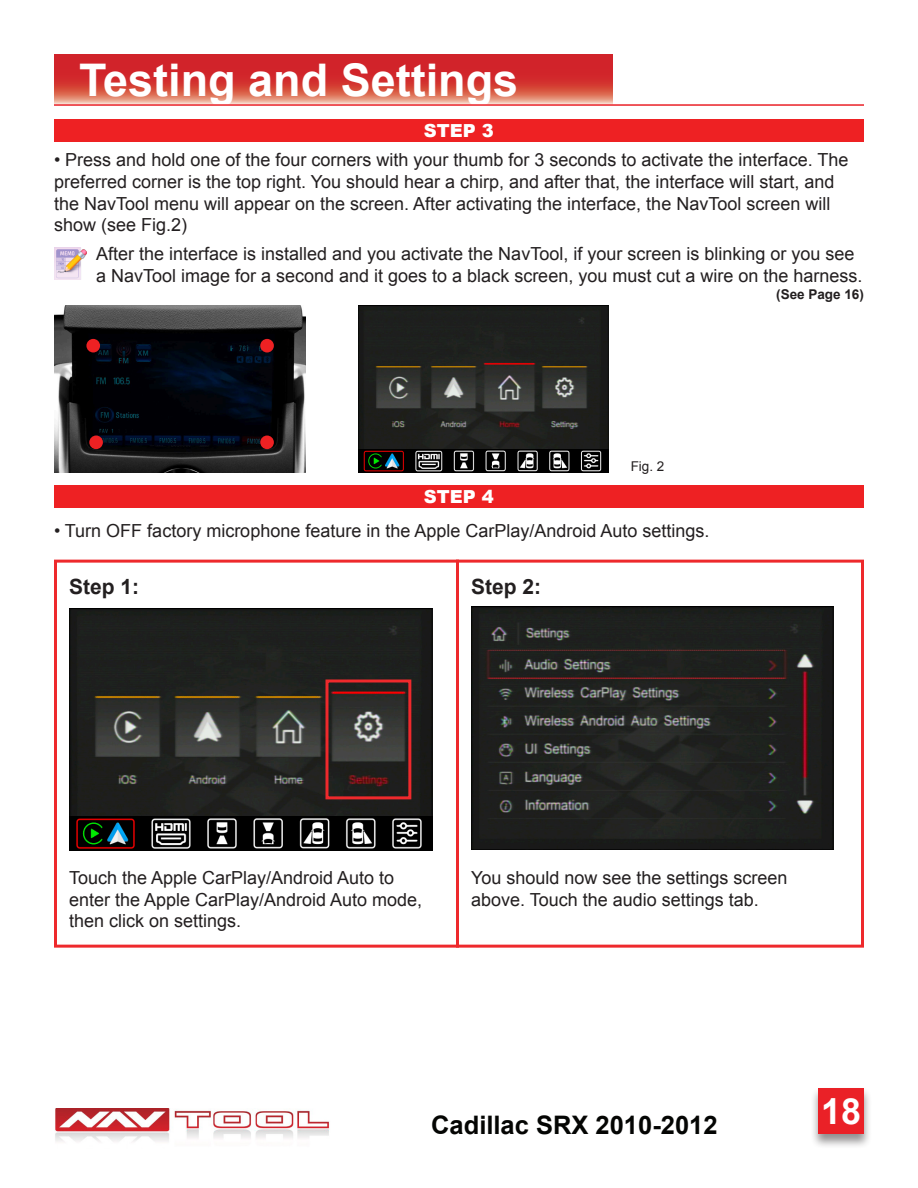
<style>
.page{position:relative;width:918px;height:1188px;background:#fff}
.page>*{position:absolute;margin:0;border:0;box-sizing:border-box;transform-origin:0 0}
.t1{font:700 45px "Arial";color:#fff}
.t2{font:700 36px "Arial";color:#fff}
.t3{font:700 25.5px "Arial";color:#040503}
.t4{font:700 21px "Arial";color:#231f20}
.t5{font:18px/21.6px "Arial";color:#231f20}
.t6{font:900 18px "Arial";color:#fff}
.t7{font:700 13.5px "Arial";color:#231f20}
.t8{font:13.5px "Arial";color:#231f20}
</style>
<div class="page">
<img style="left:55px;top:1108px;width:275px;height:34px">
<div style="left:810px;top:1087px;width:62px;height:62px;background:#231f20;opacity:.5"></div>
<div style="left:818px;top:1088px;width:46px;height:46px;background:#ea2127"></div>
<img style="left:54px;top:305px;width:252px;height:168px">
<img style="left:358px;top:305px;width:251px;height:144px">
<img style="left:69px;top:608px;width:363px;height:208px">
<svg style="left:54px;top:54px;width:558px;height:50px;background:#d74540"></svg>
<hr style="left:54px;top:104px;width:810px;height:2px;background:#ea2127">
<div style="left:54px;top:120px;width:810px;height:22px;background:#ee2123"></div>
<div style="left:54px;top:486px;width:810px;height:22px;background:#ee2123"></div>
<img style="left:69px;top:816px;width:363px;height:34px">
<div style="left:326px;top:680px;width:85px;height:119px;border:3px solid #ee292c"></div>
<div style="left:54px;top:560px;width:405px;height:388px;border:3px solid #ee292c"></div>
<div style="left:456px;top:560px;width:408px;height:388px;border:3px solid #ee292c"></div>
<img style="left:471px;top:607px;width:363px;height:242px">
<div style="left:86px;top:339px;width:14px;height:13px;background:#ee2123;border-radius:50%"></div>
<div style="left:89px;top:436px;width:14px;height:13px;background:#ee2123;border-radius:50%"></div>
<div style="left:260px;top:339px;width:14px;height:13px;background:#ee2123;border-radius:50%"></div>
<div style="left:260px;top:436px;width:14px;height:13px;background:#ee2123;border-radius:50%"></div>
<img style="left:358px;top:449px;width:251px;height:24px">
<img style="left:54px;top:247px;width:32px;height:33px">
<p class="t1" style="left:79px;top:50px;width:441px">Testing and Settings</p>
<p class="t6" style="left:424px;top:118px;width:71px">STEP 3</p>
<p class="t5" style="left:54px;top:149px;width:796px">• Press and hold one of the four corners with your thumb for 3 seconds to activate the interface. The preferred corner is the top right. You should hear a chirp, and after that, the interface will start, and the NavTool menu will appear on the screen. After activating the interface, the NavTool screen will show (see Fig.2)</p>
<p class="t5" style="left:96px;top:243px;width:768px">After the interface is installed and you activate the NavTool, if your screen is blinking or you see a NavTool image for a second and it goes to a black screen, you must cut a wire on the harness.</p>
<p class="t7" style="left:776px;top:285px;width:89px">(See Page 16)</p>
<p class="t8" style="left:631px;top:458px;width:35px">Fig. 2</p>
<p class="t6" style="left:424px;top:484px;width:71px">STEP 4</p>
<p class="t5" style="left:54px;top:520px;width:657px">• Turn OFF factory microphone feature in the Apple CarPlay/Android Auto settings.</p>
<p class="t4" style="left:69px;top:573px;width:72px">Step 1:</p>
<p class="t4" style="left:471px;top:573px;width:72px">Step 2:</p>
<p class="t5" style="left:69px;top:867px;width:355px">Touch the Apple CarPlay/Android Auto to enter the Apple CarPlay/Android Auto mode, then click on settings.</p>
<p class="t5" style="left:471px;top:867px;width:318px">You should now see the settings screen above. Touch the audio settings tab.</p>
<h3 class="t3" style="left:431px;top:1108px;width:288px">Cadillac SRX 2010-2012</h3>
<h2 class="t2" style="left:821px;top:1088px;width:42px">18</h2>
</div>
